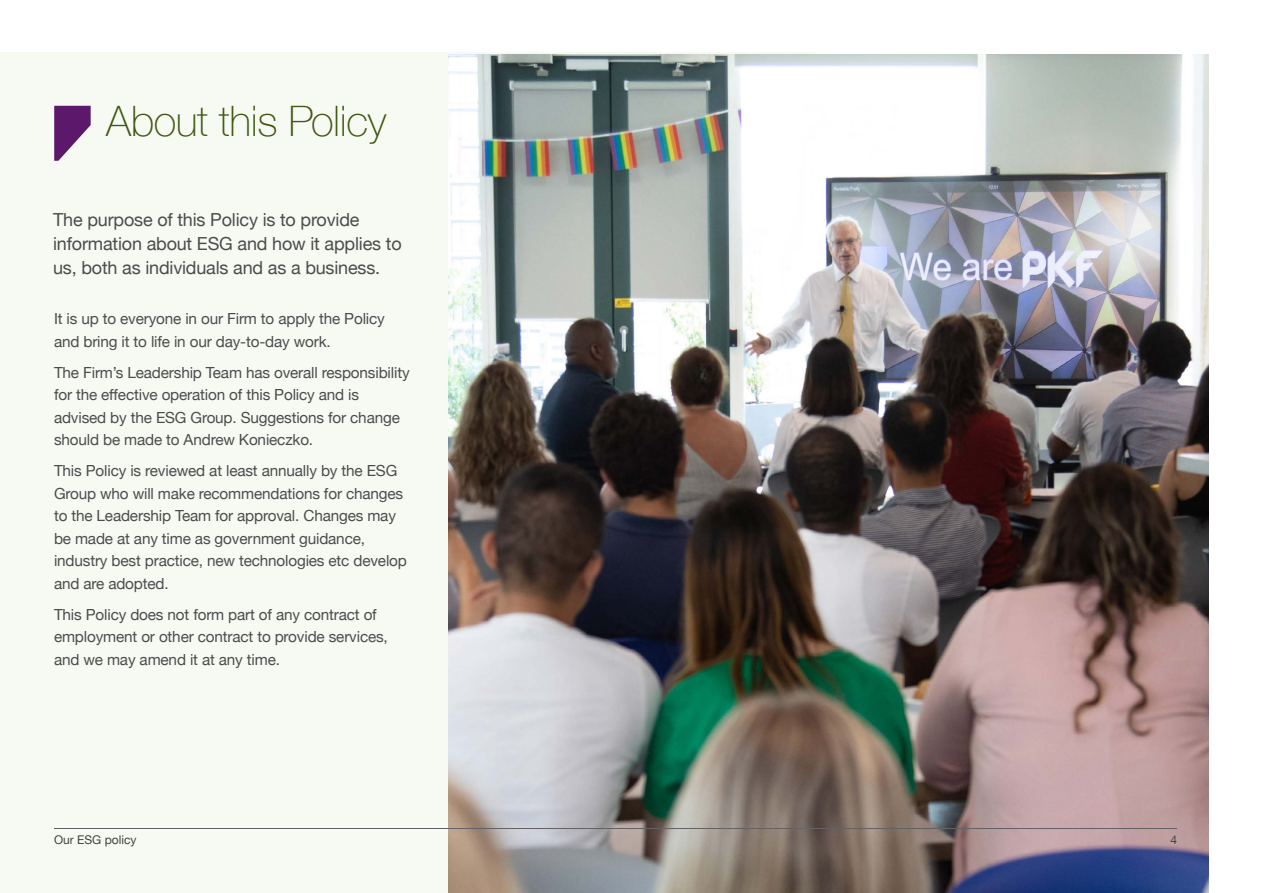
<style>
.page{position:relative;width:1263px;height:893px;background:#fff}
.page>*{position:absolute;margin:0;border:0;box-sizing:border-box;transform-origin:0 0}
.t1{font:100 42px "Helvetica Neue";letter-spacing:-.01em;color:#405811}
.t2{font:18px/24px "Helvetica Neue";letter-spacing:-.01em;color:#4b4c4d}
.t3{font:15.3px/22.5px "Helvetica Neue";letter-spacing:-.01em;color:#4b4c4d}
.t4{font:12px "Helvetica Neue LT Com";color:#404040}
</style>
<div class="page">
<div style="left:0;top:52px;width:815px;height:841px;background:#f6faf3"></div>
<svg style="left:54px;top:106px;width:37px;height:55px"></svg>
<img style="left:449px;top:54px;width:760px;height:839px">
<hr style="left:54px;top:828px;width:1123px;height:1px;background:#636366">
<h1 class="t1" style="left:106px;top:89px;width:282px">About this Policy</h1>
<p class="t2" style="left:53px;top:208px;width:350px">The purpose of this Policy is to provide information about ESG and how it applies to us, both as individuals and as a business.</p>
<p class="t3" style="left:54px;top:308px;width:332px">It is up to everyone in our Firm to apply the Policy and bring it to life in our day-to-day work.</p>
<p class="t3" style="left:54px;top:362px;width:357px">The Firm’s Leadership Team has overall responsibility for the effective operation of this Policy and is advised by the ESG Group. Suggestions for change should be made to Andrew Konieczko.</p>
<p class="t3" style="left:54px;top:460px;width:354px">This Policy is reviewed at least annually by the ESG Group who will make recommendations for changes to the Leadership Team for approval. Changes may be made at any time as government guidance, industry best practice, new technologies etc develop and are adopted.</p>
<p class="t3" style="left:54px;top:604px;width:335px">This Policy does not form part of any contract of employment or other contract to provide services, and we may amend it at any time.</p>
<p class="t4" style="left:54px;top:832px;width:84px">Our ESG policy</p>
<p class="t4" style="left:1170px;top:832px;width:8px">4</p>
</div>
